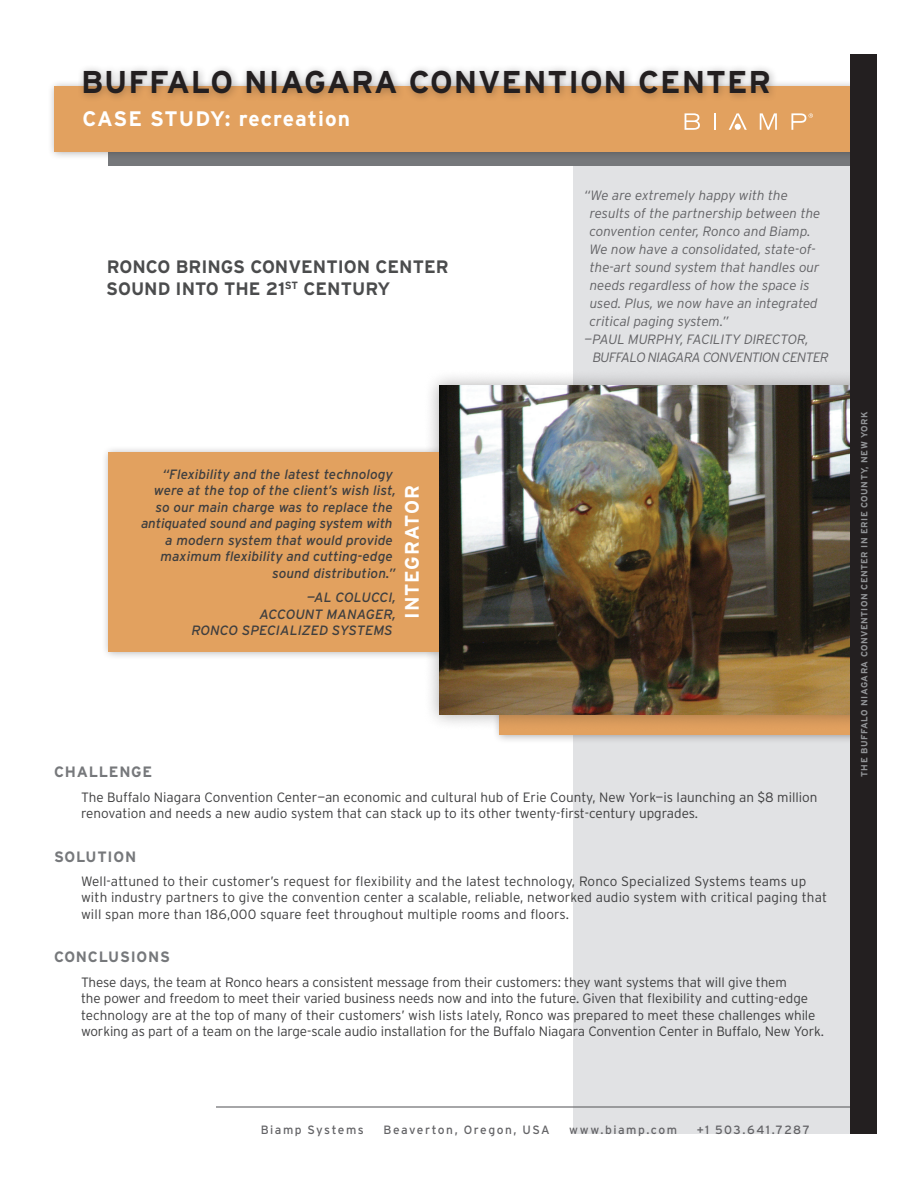
<style>
.page{position:relative;width:918px;height:1188px;background:#fff}
.page>*{position:absolute;margin:0;border:0;box-sizing:border-box;transform-origin:0 0}
.HEADLINE_Banner{font:700 31.5px "Interstate";letter-spacing:.03em;color:#231f20}
.CASE_STUDY{font:700 21px "Interstate";letter-spacing:.05em;color:#fff}
.Integrator_title{font:700 19.5px "Interstate";letter-spacing:.05em;color:#fff}
.Subhead{font:700 18px/22.5px "Interstate";color:#4b4c4d}
.challenge_title{font:700 15px "Interstate";letter-spacing:.05em;color:#76787b}
.Solution_Title{font:700 15px "Interstate";letter-spacing:.05em;color:#76787b}
.body{font:300 13.5px/16.5px "Interstate";letter-spacing:-.01em;color:#3e3e3f}
.body_3_column{font:300 13.5px/16.5px "Interstate";letter-spacing:.01em;color:#3e3e3f}
.Intergator_body{font:italic 13.5px/16.5px "Interstate";letter-spacing:.005em;color:#3e3e3f;text-align:right}
.quote{font:italic 300 13.5px/18px "Interstate";color:#636366}
.quote-2{font:italic 300 13.5px/18px "Interstate";letter-spacing:-.05em;color:#636366}
.t1{font:12px "Interstate";letter-spacing:.125em;color:#636366}
.t2{font:700 9px "Interstate";letter-spacing:.05em;color:#939598}
</style>
<div class="page">
<div style="left:574px;top:113px;width:290px;height:1021px;background:#e1e2e4"></div>
<div style="left:108px;top:131px;width:756px;height:35px;background:#76787b"></div>
<div style="left:48px;top:79px;width:825px;height:82px;background:#231f20;opacity:.35"></div>
<div style="left:55px;top:86px;width:809px;height:66px;background:#e2a15f"></div>
<svg style="left:685px;top:113px;width:15px;height:17px"></svg>
<svg style="left:714px;top:113px;width:2px;height:17px"></svg>
<svg style="left:760px;top:113px;width:17px;height:17px"></svg>
<svg style="left:729px;top:113px;width:18px;height:17px"></svg>
<svg style="left:791px;top:113px;width:22px;height:17px"></svg>
<div style="left:77px;top:64px;width:701px;height:38px;background:#231f20;opacity:.35"></div>
<hr style="left:216px;top:1106px;width:648px;height:2px;background:#636366">
<div style="left:493px;top:697px;width:380px;height:47px;background:#231f20;opacity:.35"></div>
<div style="left:500px;top:704px;width:364px;height:31px;background:#e2a15f"></div>
<div style="left:424px;top:370px;width:456px;height:361px;background:#231f20;opacity:.35"></div>
<img style="left:440px;top:386px;width:410px;height:329px">
<div style="left:101px;top:445px;width:347px;height:215px;background:#231f20;opacity:.35"></div>
<div style="left:108px;top:452px;width:331px;height:199px;background:#e2a15f"></div>
<div style="left:850px;top:54px;width:28px;height:1080px;background:#231f20"></div>
<p class="HEADLINE_Banner" style="left:81px;top:64px;width:691px">BUFFALO NIAGARA CONVENTION CENTER</p>
<p class="CASE_STUDY" style="left:82px;top:107px;width:269px">CASE STUDY: recreation</p>
<p class="Subhead" style="left:106px;top:255px;width:344px">RONCO BRINGS CONVENTION CENTER<br>SOUND INTO THE 21<sup>ST</sup> CENTURY</p>
<p class="Intergator_body" style="left:141px;top:466px;width:256px">“Flexibility and the latest technology were at the top of the client’s wish list, so our main charge was to replace the antiquated sound and paging system with a modern system that would provide maximum flexibility and cutting-edge sound distribution.”</p>
<p class="Intergator_body" style="left:191px;top:589px;width:206px">—AL COLUCCI,<br>ACCOUNT MANAGER,<br>RONCO SPECIALIZED SYSTEMS</p>
<p class="Integrator_title" style="left:401px;top:619px;width:135px;rotate:-90deg">INTEGRATOR</p>
<p class="quote" style="left:589px;top:186px;width:233px;text-indent:-5px">“We are extremely happy with the results of the partnership between the convention center, Ronco and Biamp.<br>We now have a consolidated, state-of&shy;the-art sound system that handles our needs regardless of how the space is used. Plus, we now have an integrated critical paging system.”</p>
<p class="quote-2" style="left:593px;top:330px;width:238px;text-indent:-8px">—PAUL MURPHY, FACILITY DIRECTOR,<br>BUFFALO NIAGARA CONVENTION CENTER</p>
<p class="challenge_title" style="left:54px;top:763px;width:100px">CHALLENGE</p>
<p class="body" style="left:81px;top:789px;width:738px">The Buffalo Niagara Convention Center—an economic and cultural hub of Erie County, New York—is launching an $8 million renovation and needs a new audio system that can stack up to its other twenty-first-century upgrades.</p>
<p class="Solution_Title" style="left:54px;top:849px;width:84px">SOLUTION</p>
<p class="body_3_column" style="left:81px;top:873px;width:748px">Well-attuned to their customer’s request for flexibility and the latest technology, Ronco Specialized Systems teams up with industry partners to give the convention center a scalable, reliable, networked audio system with critical paging that will span more than 186,000 square feet throughout multiple rooms and floors.</p>
<p class="challenge_title" style="left:54px;top:948px;width:117px">CONCLUSIONS</p>
<p class="body" style="left:81px;top:973px;width:744px">These days, the team at Ronco hears a consistent message from their customers: they want systems that will give them<br>the power and freedom to meet their varied business needs now and into the future. Given that flexibility and cutting-edge technology are at the top of many of their customers’ wish lists lately, Ronco was prepared to meet these challenges while working as part of a team on the large-scale audio installation for the Buffalo Niagara Convention Center in Buffalo, New York.</p>
<p class="t2" style="left:859px;top:777px;width:367px;rotate:-90deg">THE BUFFALO NIAGARA CONVENTION CENTER IN ERIE COUNTY, NEW YORK</p>
<p class="t1" style="left:261px;top:1123px;width:105px">Biamp Systems</p>
<p class="t1" style="left:383px;top:1123px;width:168px">Beaverton, Oregon, USA</p>
<p class="t1" style="left:569px;top:1123px;width:109px">www.biamp.com</p>
<p class="t1" style="left:697px;top:1123px;width:115px">+1 503.641.7287</p>
</div>
